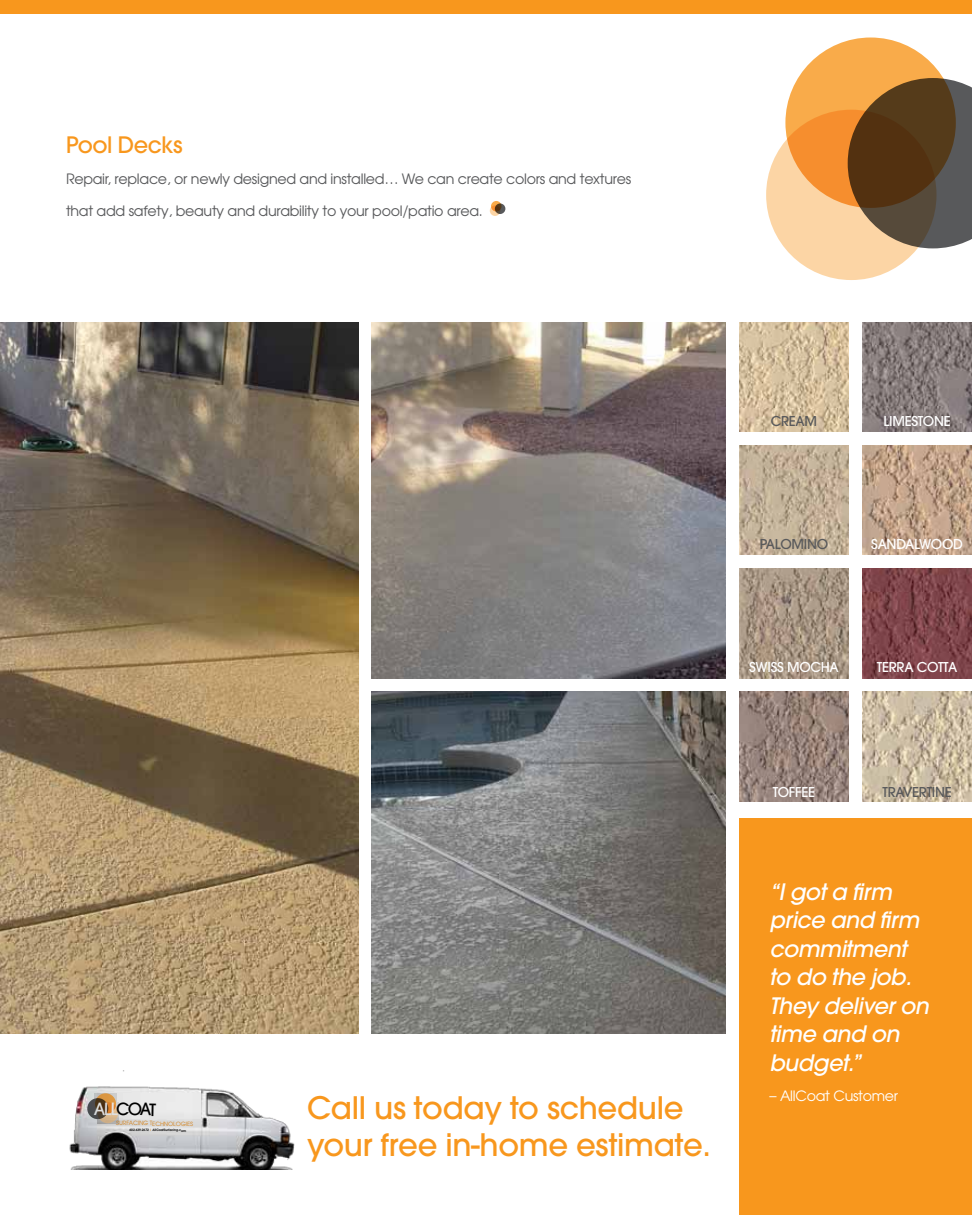
<style>
.page{position:relative;width:972px;height:1215px;background:#fff}
.page>*{position:absolute;margin:0;border:0;box-sizing:border-box;transform-origin:0 0}
.t1{font:500 30.75px/36.9px "Avant Garde";letter-spacing:-.01em;color:#f8971d}
.t2{font:italic 500 22.5px/28.5px "Avant Garde";letter-spacing:-.02em;color:#fff}
.t3{font:500 22.5px "Avant Garde";letter-spacing:-.02em;color:#f8971d}
.t4{font:500 16.8px "Avant Garde";color:#000}
.t5{font:14.25px "Avant Garde";letter-spacing:-.02em;color:#58595b}
.t6{font:14.25px "Avant Garde";letter-spacing:-.02em;color:#fff}
.t7{font:500 13.5px "Avant Garde";letter-spacing:-.02em;color:#fff}
.t8{font:500 13.5px "Avant Garde";letter-spacing:-.02em;color:#58595b}
.t9{font:5.85px "Avant Garde";color:#f8971d}
.t10{font:600 3.15px "Avant Garde";color:#000}
.s1{color:#fff}
.s2{color:#f8971d}
</style>
<div class="page">
<div style="left:495px;top:203px;width:10px;height:11px;background:#58595b;border-radius:50%"></div>
<svg style="left:491px;top:201px;width:11px;height:11px"></svg>
<svg style="left:490px;top:205px;width:10px;height:11px"></svg>
<img style="left:862px;top:692px;width:110px;height:109px">
<img style="left:862px;top:322px;width:110px;height:110px">
<img style="left:862px;top:568px;width:110px;height:110px">
<img style="left:862px;top:445px;width:110px;height:110px">
<img style="left:739px;top:692px;width:110px;height:109px">
<img style="left:739px;top:568px;width:110px;height:110px">
<img style="left:739px;top:445px;width:110px;height:110px">
<img style="left:739px;top:322px;width:110px;height:110px">
<div style="left:739px;top:818px;width:233px;height:397px;background:#f8971d"></div>
<img style="left:0;top:322px;width:359px;height:711px">
<img style="left:371px;top:322px;width:355px;height:357px">
<img style="left:371px;top:691px;width:355px;height:342px">
<div style="left:919px;top:78px;width:53px;height:170px;background:#58595b"></div>
<svg style="left:785px;top:38px;width:171px;height:170px;background:#bd8239"></svg>
<svg style="left:766px;top:110px;width:171px;height:170px;background:#bb8c5a"></svg>
<img style="left:69px;top:1070px;width:226px;height:100px">
<svg style="left:87px;top:1098px;width:21px;height:21px"></svg>
<svg style="left:95px;top:1093px;width:21px;height:21px"></svg>
<svg style="left:97px;top:1102px;width:21px;height:21px"></svg>
<div style="left:0;top:0;width:972px;height:14px;background:#f8971d"></div>
<h2 class="t3" style="left:66px;top:131px;width:118px">Pool Decks</h2>
<p class="t5" style="left:66px;top:170px;width:567px">Repair, replace, or newly designed and installed… We can create colors and textures</p>
<p class="t5" style="left:66px;top:202px;width:418px">that add safety, beauty and durability to your pool/patio area.</p>
<p class="t4" style="left:94px;top:1098px;width:64px;rotate:1deg"><span class="s1">ALL</span>COAT</p>
<p class="t9" style="left:116px;top:1119px;width:78px;rotate:1deg">SURFACING TECHNOLOGIES</p>
<p class="t10" style="left:130px;top:1127px;width:58px;rotate:1deg">602.639.2672 <span class="s2">|</span> AllCoatSurfacing.com</p>
<p class="t8" style="left:771px;top:413px;width:48px">CREAM</p>
<p class="t7" style="left:883px;top:413px;width:69px">LIMESTONE</p>
<p class="t8" style="left:760px;top:536px;width:70px">PALOMINO</p>
<p class="t7" style="left:871px;top:536px;width:93px">SANDALWOOD</p>
<p class="t7" style="left:749px;top:659px;width:91px">SWISS MOCHA</p>
<p class="t7" style="left:877px;top:659px;width:82px">TERRA COTTA</p>
<h1 class="t1" style="left:307px;top:1089px;width:405px">Call us today to schedule your free in-home estimate.</h1>
<p class="t7" style="left:773px;top:783px;width:44px">TOFFEE</p>
<p class="t8" style="left:882px;top:783px;width:71px">TRAVERTINE</p>
<h2 class="t2" style="left:770px;top:877px;width:161px">“I got a firm price and firm commitment to do the job.<br>They deliver on time and on budget.”</h2>
<p class="t6" style="left:770px;top:1087px;width:130px">– AllCoat Customer</p>
</div>
